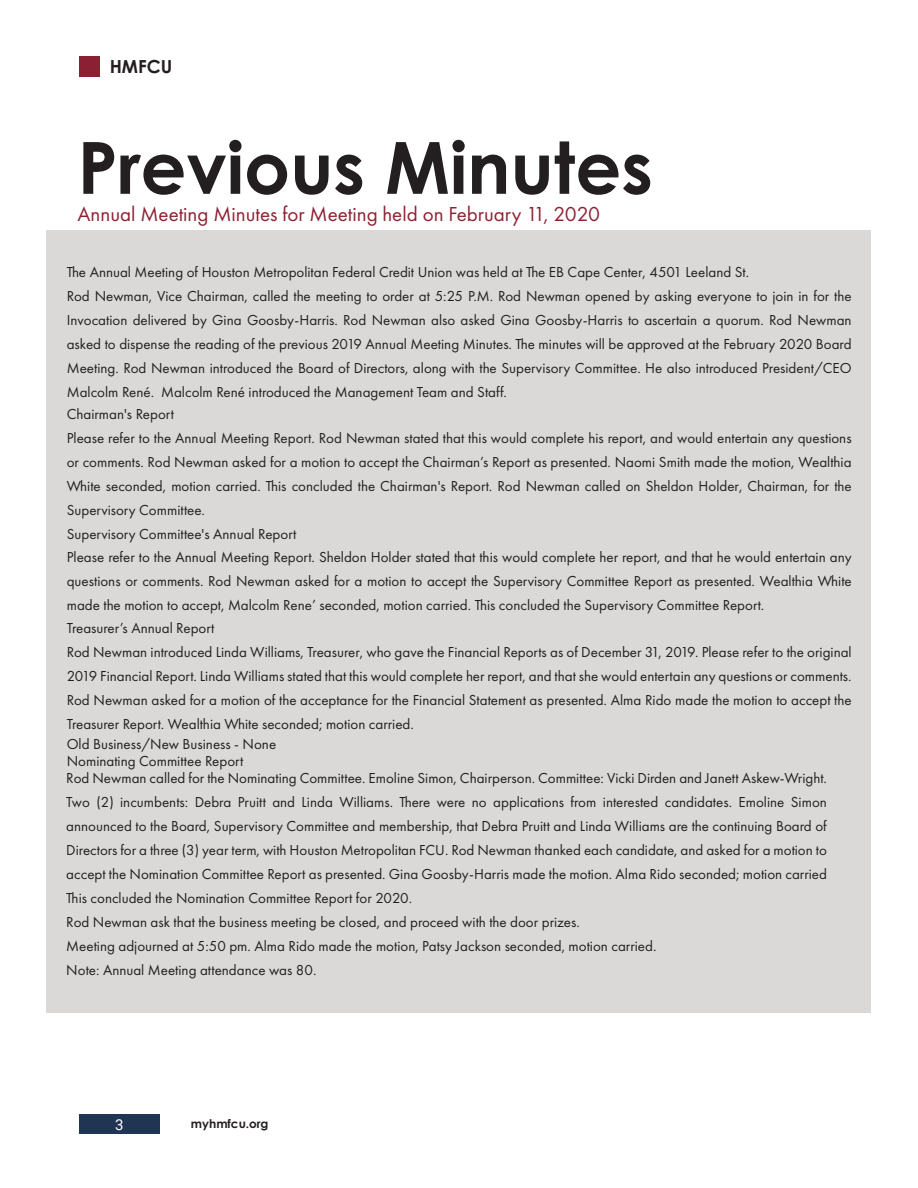
<style>
.page{position:relative;width:918px;height:1188px;background:#fff}
.page>*{position:absolute;margin:0;border:0;box-sizing:border-box;transform-origin:0 0}
.t1{font:700 72px "Century Gothic Pro";color:#231f20}
.t2{font:21px "Futura PT";color:#8c2232}
.t3{font:700 18px "Century Gothic Pro";color:#231f20}
.t4{font:15px/24px "Futura PT";color:#231f20;text-align:justify}
.t5{font:15px "Roboto";color:#fff}
.t6{font:700 12px "Century Gothic Pro";color:#231f20}
</style>
<div class="page">
<div style="left:47px;top:230px;width:824px;height:782px;background:#dad9d8"></div>
<div style="left:79px;top:1114px;width:81px;height:20px;background:#203453"></div>
<div style="left:79px;top:56px;width:21px;height:21px;background:#8b2032"></div>
<p class="t3" style="left:110px;top:55px;width:64px">HMFCU</p>
<p class="t1" style="left:78px;top:123px;width:577px">Previous Minutes</p>
<p class="t2" style="left:78px;top:202px;width:524px">Annual Meeting Minutes for Meeting held on February 11, 2020</p>
<p class="t4" style="left:67px;top:260px;width:684px">The Annual Meeting of Houston Metropolitan Federal Credit Union was held at The EB Cape Center, 4501 Leeland St.</p>
<p class="t4" style="left:67px;top:284px;width:786px">Rod Newman, Vice Chairman, called the meeting to order at 5:25 P.M. Rod Newman opened by asking everyone to join in for the Invocation delivered by Gina Goosby-Harris. Rod Newman also asked Gina Goosby-Harris to ascertain a quorum. Rod Newman asked to dispense the reading of the previous 2019 Annual Meeting Minutes. The minutes will be approved at the February 2020 Board Meeting. Rod Newman introduced the Board of Directors, along with the Supervisory Committee. He also introduced President/CEO Malcolm René. Malcolm René introduced the Management Team and Staff.</p>
<p class="t4" style="left:67px;top:402px;width:109px">Chairman's Report</p>
<p class="t4" style="left:67px;top:426px;width:786px">Please refer to the Annual Meeting Report. Rod Newman stated that this would complete his report, and would entertain any questions or comments. Rod Newman asked for a motion to accept the Chairman’s Report as presented. Naomi Smith made the motion, Wealthia White seconded, motion carried. This concluded the Chairman's Report. Rod Newman called on Sheldon Holder, Chairman, for the Supervisory Committee.</p>
<p class="t4" style="left:67px;top:522px;width:231px">Supervisory Committee's Annual Report</p>
<p class="t4" style="left:67px;top:545px;width:787px">Please refer to the Annual Meeting Report. Sheldon Holder stated that this would complete her report, and that he would entertain any questions or comments. Rod Newman asked for a motion to accept the Supervisory Committee Report as presented. Wealthia White made the motion to accept, Malcolm Rene’ seconded, motion carried. This concluded the Supervisory Committee Report.</p>
<p class="t4" style="left:67px;top:616px;width:149px">Treasurer’s Annual Report</p>
<p class="t4" style="left:67px;top:640px;width:786px">Rod Newman introduced Linda Williams, Treasurer, who gave the Financial Reports as of December 31, 2019. Please refer to the original 2019 Financial Report. Linda Williams stated that this would complete her report, and that she would entertain any questions or comments.<br>Rod Newman asked for a motion of the acceptance for the Financial Statement as presented. Alma Rido made the motion to accept the Treasurer Report. Wealthia White seconded; motion carried.</p>
<p class="t4" style="left:67px;top:732px;width:211px">Old Business/New Business - None</p>
<p class="t4" style="left:67px;top:749px;width:178px">Nominating Committee Report</p>
<p class="t4" style="left:66px;top:766px;width:762px">Rod Newman called for the Nominating Committee. Emoline Simon, Chairperson. Committee: Vicki Dirden and Janett Askew-Wright.</p>
<p class="t4" style="left:66px;top:790px;width:762px">Two (2) incumbents: Debra Pruitt and Linda Williams. There were no applications from interested candidates. Emoline Simon announced to the Board, Supervisory Committee and membership, that Debra Pruitt and Linda Williams are the continuing Board of Directors for a three (3) year term, with Houston Metropolitan FCU. Rod Newman thanked each candidate, and asked for a motion to accept the Nomination Committee Report as presented. Gina Goosby-Harris made the motion. Alma Rido seconded; motion carried This concluded the Nomination Committee Report for 2020.</p>
<p class="t4" style="left:66px;top:910px;width:515px">Rod Newman ask that the business meeting be closed, and proceed with the door prizes.</p>
<p class="t4" style="left:66px;top:934px;width:592px">Meeting adjourned at 5:50 pm. Alma Rido made the motion, Patsy Jackson seconded, motion carried.</p>
<p class="t4" style="left:66px;top:958px;width:252px">Note: Annual Meeting attendance was 80.</p>
<p class="t5" style="left:115px;top:1114px;width:10px">3</p>
<p class="t6" style="left:191px;top:1116px;width:79px">myhmfcu.org</p>
</div>
